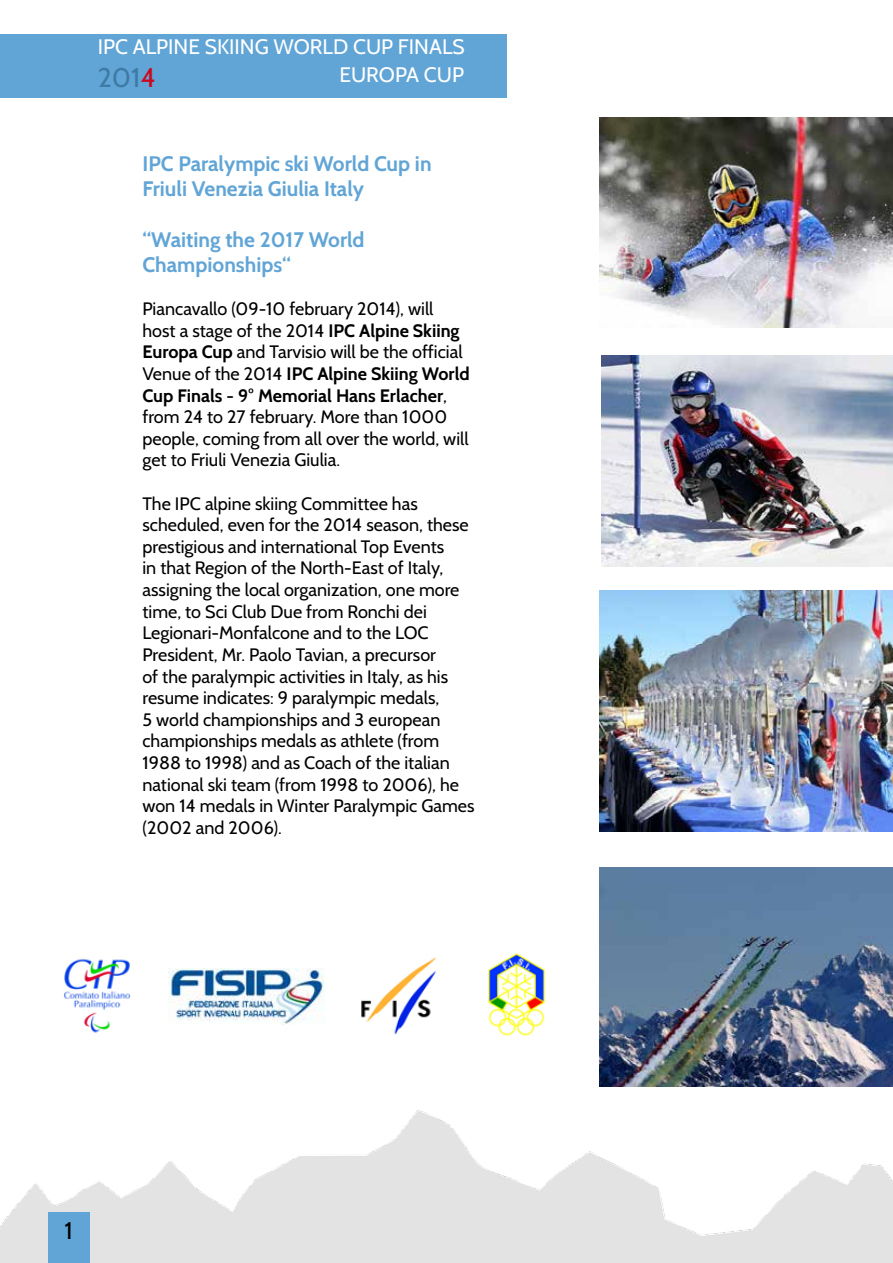
<style>
.page{position:relative;width:893px;height:1263px;background:#fff}
.page>*{position:absolute;margin:0;border:0;box-sizing:border-box;transform-origin:0 0}
.t1{font:27px "Cabin";color:#3d7aa6}
.t2{font:24px "Cabin";color:#000}
.t3{font:700 21px/25.2px "Cabin";color:#61a5d6}
.t4{font:21px "Cabin";color:#fff}
.t5{font:18px/21.6px "Cabin";color:#000}
.s1{color:#cd071e}
.s2{font-weight:700}
</style>
<div class="page">
<img style="left:0;top:34px;width:893px;height:1229px">
<div style="left:0;top:34px;width:506px;height:64px;background:#61a5d6"></div>
<img style="left:600px;top:117px;width:293px;height:210px">
<img style="left:601px;top:355px;width:292px;height:212px">
<img style="left:600px;top:590px;width:293px;height:242px">
<img style="left:600px;top:868px;width:293px;height:219px">
<img style="left:470px;top:953px;width:99px;height:91px">
<img style="left:335px;top:953px;width:127px;height:85px">
<img style="left:33px;top:953px;width:128px;height:85px">
<img style="left:168px;top:969px;width:158px;height:55px">
<div style="left:48px;top:1213px;width:41px;height:50px;background:#61a5d6"></div>
<p class="t4" style="left:98px;top:34px;width:368px">IPC ALPINE SKIING WORLD CUP FINALS</p>
<h1 class="t1" style="left:98px;top:61px;width:60px">201<span class="s1">4</span></h1>
<p class="t4" style="left:339px;top:62px;width:126px">EUROPA CUP</p>
<p class="t3" style="left:142px;top:151px;width:291px">IPC Paralympic ski World Cup in<br>Friuli Venezia Giulia Italy</p>
<p class="t3" style="left:142px;top:227px;width:224px">“Waiting the 2017 World<br>Championships“</p>
<p class="t5" style="left:142px;top:298px;width:329px">Piancavallo (09-10 february 2014), will host a stage of the 2014 <span class="s2">IPC Alpine Skiing Europa Cup</span> and Tarvisio will be the official Venue of the 2014 <span class="s2">IPC Alpine Skiing World Cup Finals - 9° Memorial Hans Erlacher</span>, from 24 to 27 february. More than 1000 people, coming from all over the world, will get to Friuli Venezia Giulia.</p>
<p class="t5" style="left:142px;top:492px;width:334px">The IPC alpine skiing Committee has scheduled, even for the 2014 season, these prestigious and international Top Events<br>in that Region of the North-East of Italy, assigning the local organization, one more time, to Sci Club Due from Ronchi dei Legionari-Monfalcone and to the LOC President, Mr. Paolo Tavian, a precursor<br>of the paralympic activities in Italy, as his resume indicates: 9 paralympic medals,<br>5 world championships and 3 european championships medals as athlete (from 1988 to 1998) and as Coach of the italian national ski team (from 1998 to 2006), he won 14 medals in Winter Paralympic Games (2002 and 2006).</p>
<h2 class="t2" style="left:64px;top:1216px;width:10px">1</h2>
</div>
